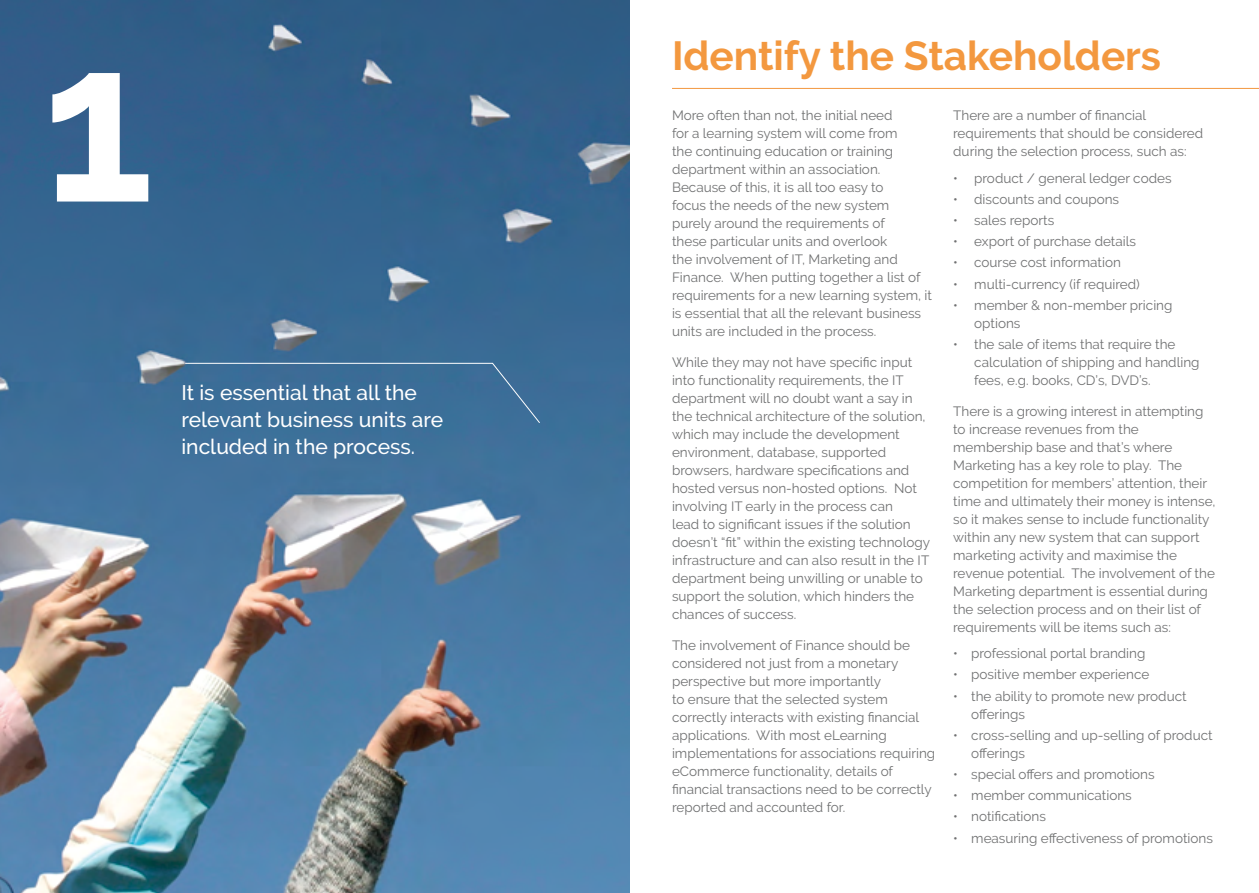
<style>
.page{position:relative;width:1259px;height:893px;background:#fff}
.page>*{position:absolute;margin:0;border:0;box-sizing:border-box;transform-origin:0 0}
.t1{font:700 225px "Raleway";color:#fff}
.t2{font:700 40.5px "Raleway";color:#f3983f}
.t3{font:500 21px/27px "Raleway";color:#fff}
.t4{font:13.5px/18px "Raleway";color:#707172}
</style>
<div class="page">
<img style="left:0;top:0;width:629px;height:893px">
<hr style="left:672px;top:88px;width:587px;height:1px;background:#f3983f">
<div style="left:184px;top:363px;width:357px;height:61px;background:#3c6e98"></div>
<p class="t1" style="left:43px;top:-6px;width:113px">1</p>
<p class="t3" style="left:181px;top:379px;width:263px">It is essential that all the relevant business units are included in the process.</p>
<p class="t2" style="left:672px;top:32px;width:490px">Identify the Stakeholders</p>
<p class="t4" style="left:672px;top:106px;width:261px">More often than not, the initial need<br>for a learning system will come from<br>the continuing education or training department within an association.<br>Because of this, it is all too easy to<br>focus the needs of the new system purely around the requirements of<br>these particular units and overlook<br>the involvement of IT, Marketing and Finance. When putting together a list of requirements for a new learning system, it is essential that all the relevant business units are included in the process.</p>
<p class="t4" style="left:672px;top:353px;width:259px">While they may not have specific input into functionality requirements, the IT department will no doubt want a say in the technical architecture of the solution, which may include the development environment, database, supported browsers, hardware specifications and hosted versus non-hosted options. Not involving IT early in the process can<br>lead to significant issues if the solution doesn’t “fit” within the existing technology infrastructure and can also result in the IT department being unwilling or unable to support the solution, which hinders the chances of success.</p>
<p class="t4" style="left:672px;top:636px;width:265px">The involvement of Finance should be considered not just from a monetary perspective but more importantly<br>to ensure that the selected system correctly interacts with existing financial applications. With most eLearning implementations for associations requiring eCommerce functionality, details of financial transactions need to be correctly reported and accounted for.</p>
<p class="t4" style="left:953px;top:106px;width:251px">There are a number of financial requirements that should be considered during the selection process, such as:</p>
<p class="t4" style="left:953px;top:169px;width:220px">• product / general ledger codes</p>
<p class="t4" style="left:953px;top:190px;width:167px">• discounts and coupons</p>
<p class="t4" style="left:953px;top:211px;width:103px">• sales reports</p>
<p class="t4" style="left:953px;top:232px;width:184px">• export of purchase details</p>
<p class="t4" style="left:953px;top:254px;width:169px">• course cost information</p>
<p class="t4" style="left:953px;top:275px;width:188px">• multi-currency (if required)</p>
<p class="t4" style="left:974px;top:296px;width:200px;text-indent:-21px">• member &amp; non-member pricing options</p>
<p class="t4" style="left:974px;top:335px;width:227px;text-indent:-21px">• the sale of items that require the calculation of shipping and handling fees, e.g. books, CD’s, DVD’s.</p>
<p class="t4" style="left:953px;top:402px;width:264px">There is a growing interest in attempting to increase revenues from the membership base and that’s where Marketing has a key role to play. The competition for members’ attention, their time and ultimately their money is intense, so it makes sense to include functionality within any new system that can support marketing activity and maximise the revenue potential. The involvement of the Marketing department is essential during the selection process and on their list of requirements will be items such as:</p>
<p class="t4" style="left:953px;top:644px;width:194px">• professional portal branding</p>
<p class="t4" style="left:953px;top:666px;width:197px">• positive member experience</p>
<p class="t4" style="left:971px;top:687px;width:217px;text-indent:-18px">• the ability to promote new product offerings</p>
<p class="t4" style="left:971px;top:726px;width:243px;text-indent:-18px">• cross-selling and up-selling of product offerings</p>
<p class="t4" style="left:953px;top:765px;width:203px">• special offers and promotions</p>
<p class="t4" style="left:953px;top:786px;width:180px">• member communications</p>
<p class="t4" style="left:953px;top:807px;width:94px">• notifications</p>
<p class="t4" style="left:953px;top:829px;width:261px">• measuring effectiveness of promotions</p>
</div>
